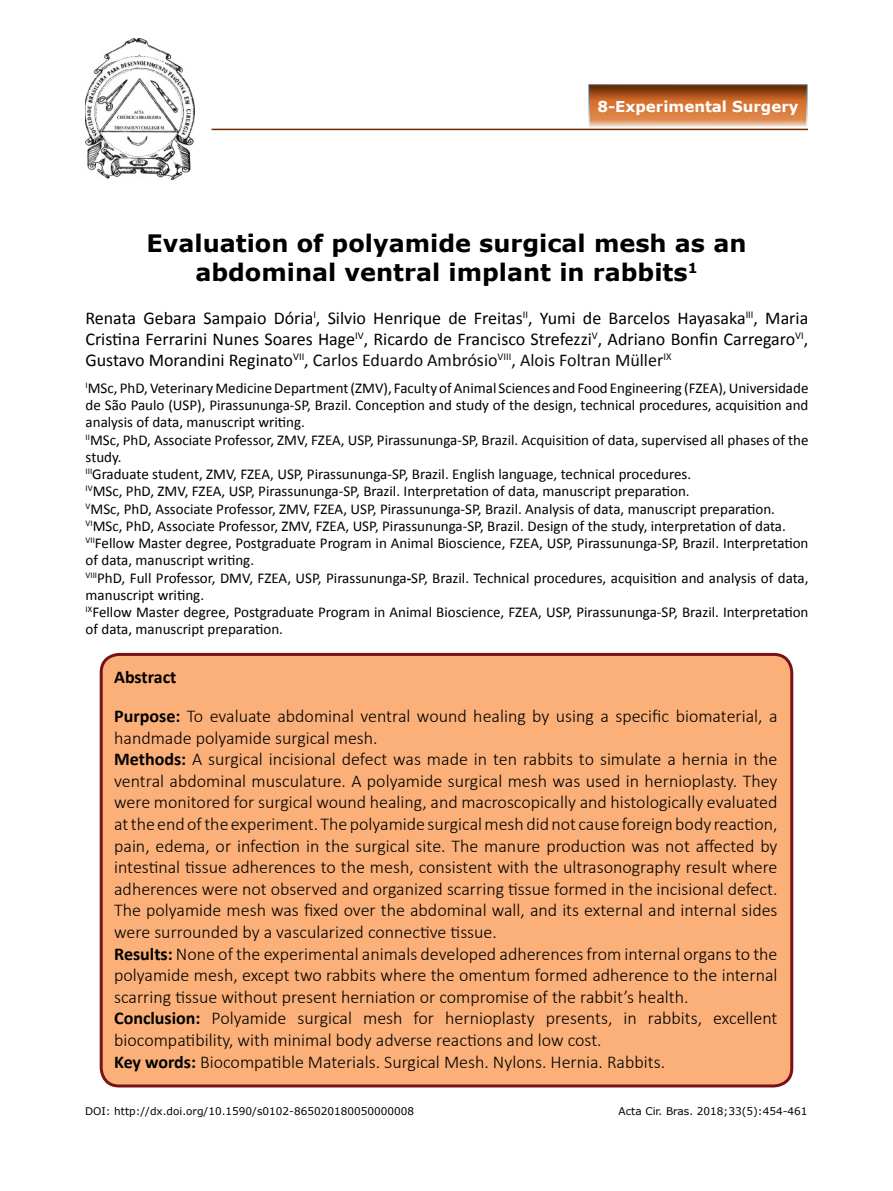
<style>
.page{position:relative;width:893px;height:1191px;background:#fff}
.page>*{position:absolute;margin:0;border:0;box-sizing:border-box;transform-origin:0 0}
.t1{font:700 24px/28.8px "Verdana";color:#000;text-align:center}
.t2{font:300 18px/21.6px "Calibri";color:#000}
.t3{font:18px/21px "Calibri";color:#000;text-align:justify}
.t4{font:15px/17.2px "Calibri";color:#000}
.t5{font:700 15px "Verdana";color:#fff}
.t6{font:10.5px "Verdana";color:#000}
.s1{color:#0d0d0d}
.s2{font-weight:700}
</style>
<div class="page">
<img style="left:85px;top:38px;width:110px;height:142px">
<hr style="left:212px;top:129px;width:596px;height:1px;background:#6a2c00">
<svg style="left:591px;top:87px;width:213px;height:38px;background:#c57038"></svg>
<div style="left:588px;top:84px;width:219px;height:44px;border:2px solid #fff"></div>
<div style="left:101px;top:654px;width:691px;height:432px;background:#fab078;border-radius:18px"></div>
<div style="left:100px;top:653px;width:693px;height:434px;border:3px solid #7a1113;border-radius:18px"></div>
<p class="t5" style="left:597px;top:96px;width:203px">8-Experimental Surgery</p>
<h1 class="t1" style="left:146px;top:229px;width:601px">Evaluation of polyamide surgical mesh as an abdominal ventral implant in rabbits<sup>1</sup></h1>
<p class="t3" style="left:85px;top:307px;width:724px">Renata Gebara Sampaio Dória<sup>I</sup>, Silvio Henrique de Freitas<sup>II</sup>, Yumi de Barcelos Hayasaka<sup>III</sup>, Maria Cristina Ferrarini Nunes Soares Hage<sup>IV</sup>, Ricardo de Francisco Strefezzi<sup>V</sup>, Adriano Bonfin Carregaro<sup>VI</sup>, Gustavo Morandini Reginato<sup>VII</sup>, <span class="s1">Carlos Eduardo Ambrósio</span><sup>VIII</sup><span class="s1">, Alois Foltran Müller</span><sup>IX</sup></p>
<p class="t4" style="left:86px;top:379px;width:724px"><sup>I</sup>MSc, PhD, Veterinary Medicine Department (ZMV), Faculty of Animal Sciences and Food Engineering (FZEA), Universidade de São Paulo (USP), Pirassununga-SP, Brazil. Conception and study of the design, technical procedures, acquisition and analysis of data, manuscript writing.<br><sup>II</sup>MSc, PhD, Associate Professor, ZMV, FZEA, USP, Pirassununga-SP, Brazil. Acquisition of data, supervised all phases of the study.<br><sup>III</sup>Graduate student, ZMV, FZEA, USP, Pirassununga-SP, Brazil. English language, technical procedures.<br><sup>IV</sup>MSc, PhD, ZMV, FZEA, USP, Pirassununga-SP, Brazil. Interpretation of data, manuscript preparation.<br><sup>V</sup>MSc, PhD, Associate Professor, ZMV, FZEA, USP, Pirassununga-SP, Brazil. Analysis of data, manuscript preparation.<br><sup>VI</sup>MSc, PhD, Associate Professor, ZMV, FZEA, USP, Pirassununga-SP, Brazil. Design of the study, interpretation of data.<br><sup>VII</sup>Fellow Master degree, Postgraduate Program in Animal Bioscience, FZEA, USP, Pirassununga-SP, Brazil. Interpretation of data, manuscript writing.<br><sup>VIII</sup>PhD, Full Professor, DMV, FZEA, USP, Pirassununga<span class="s2">-</span>SP, Brazil. Technical procedures, acquisition and analysis of data, manuscript writing.<br><sup>IX</sup>Fellow Master degree, Postgraduate Program in Animal Bioscience, FZEA, USP, Pirassununga-SP, Brazil. Interpretation of data, manuscript preparation.</p>
<p class="t2" style="left:114px;top:658px;width:665px;line-height:38.5px"><span class="s2">Abstract<br>Purpose:</span> To evaluate abdominal ventral wound healing by using a specific biomaterial, a</p>
<p class="t2" style="left:114px;top:726px;width:665px">handmade polyamide surgical mesh.<br><span class="s2">Methods:</span> A surgical incisional defect was made in ten rabbits to simulate a hernia in the ventral abdominal musculature. A polyamide surgical mesh was used in hernioplasty. They were monitored for surgical wound healing, and macroscopically and histologically evaluated at the end of the experiment. The polyamide surgical mesh did not cause foreign body reaction, pain, edema, or infection in the surgical site. The manure production was not affected by intestinal tissue adherences to the mesh, consistent with the ultrasonography result where adherences were not observed and organized scarring tissue formed in the incisional defect.<br>The polyamide mesh was fixed over the abdominal wall, and its external and internal sides were surrounded by a vascularized connective tissue.<br><span class="s2">Results:</span> None of the experimental animals developed adherences from internal organs to the polyamide mesh, except two rabbits where the omentum formed adherence to the internal scarring tissue without present herniation or compromise of the rabbit’s health.<br><span class="s2">Conclusion:</span> Polyamide surgical mesh for hernioplasty presents, in rabbits, excellent biocompatibility, with minimal body adverse reactions and low cost.<br><span class="s2">Key words:</span> Biocompatible Materials. Surgical Mesh. Nylons. Hernia. Rabbits.</p>
<p class="t6" style="left:85px;top:1103px;width:331px">DOI: http://dx.doi.org/10.1590/s0102-865020180050000008</p>
<p class="t6" style="left:619px;top:1103px;width:190px">Acta Cir. Bras. 2018;33(5):454-461</p>
</div>
